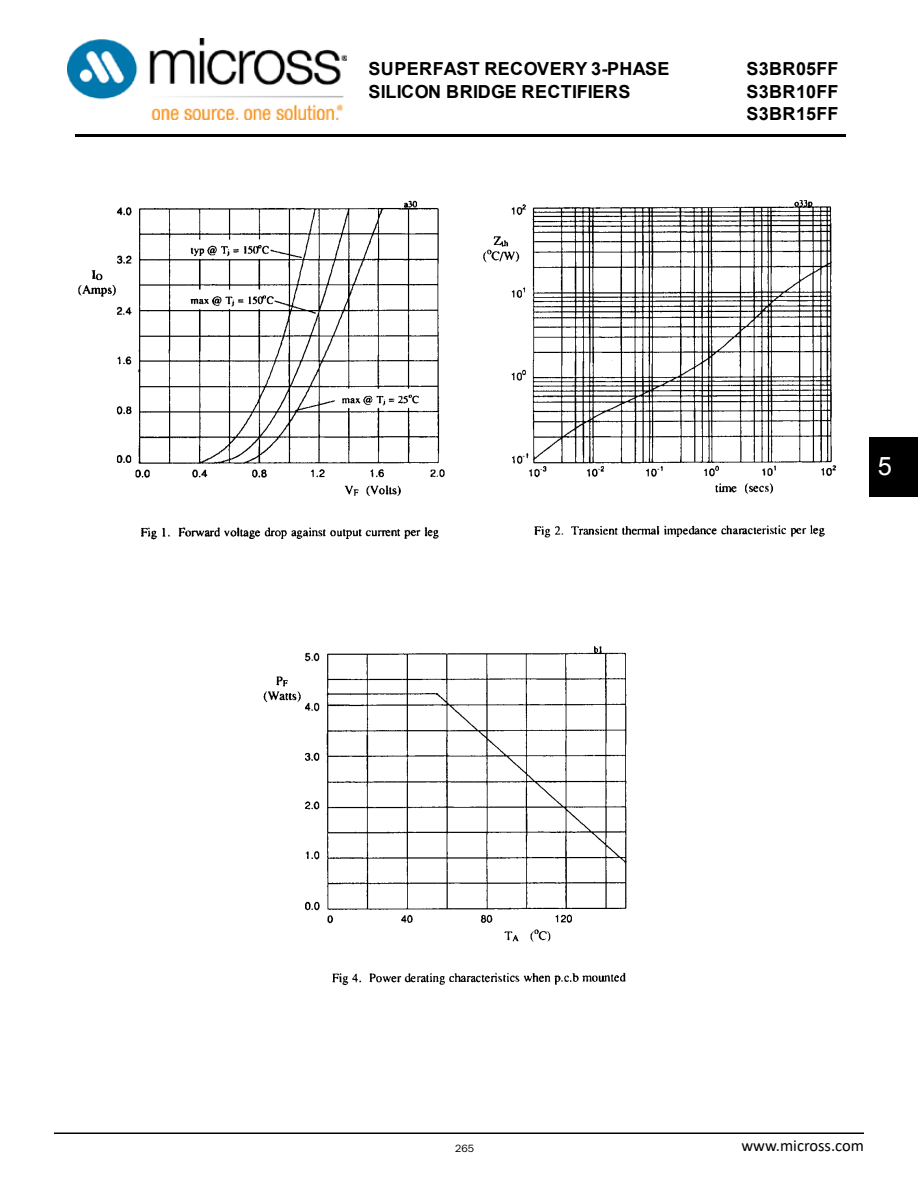
<style>
.page{position:relative;width:918px;height:1188px;background:#fff}
.page>*{position:absolute;margin:0;border:0;box-sizing:border-box;transform-origin:0 0}
.t1{font:25.5px "Arial";color:#fff}
.t2{font:700 18px/22.5px "Arial";letter-spacing:.02em;color:#000}
.t3{font:16.5px "Calibri";color:#000}
.t4{font:10.5px "Arial";color:#000}
.t5{font:10.5px "Franklin Gothic IT Cby BT";color:#000}
</style>
<div class="page">
<hr style="left:54px;top:1133px;width:810px;height:1px;background:#000">
<hr style="left:75px;top:134px;width:771px;height:2px;background:#000">
<img style="left:78px;top:200px;width:759px;height:786px">
<div style="left:870px;top:437px;width:48px;height:60px;background:#000"></div>
<img style="left:68px;top:39px;width:279px;height:80px">
<p class="t2" style="left:369px;top:58px;width:303px">SUPERFAST RECOVERY 3-PHASE<br>SILICON BRIDGE RECTIFIERS</p>
<p class="t2" style="left:747px;top:58px;width:93px;text-align:justify">S3BR05FF S3BR10FF S3BR15FF</p>
<h1 class="t1" style="left:878px;top:449px;width:16px">5</h1>
<p class="t3" style="left:741px;top:1134px;width:124px">www.micross.com</p>
<p class="t5" style="left:455px;top:1142px;width:20px">265</p>
<p class="t4" style="left:776px;top:1141px;width:89px">www.semtech.com</p>
</div>
